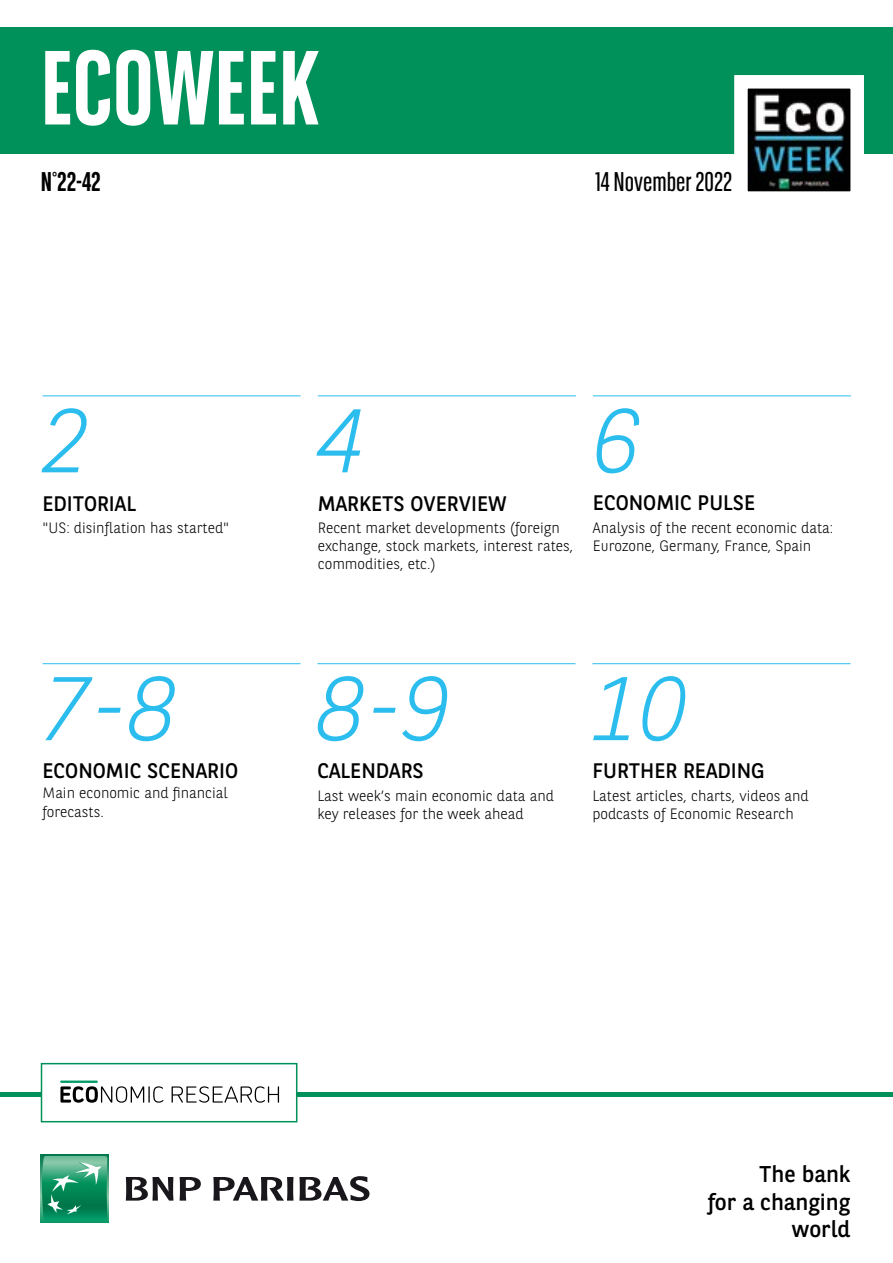
<style>
.page{position:relative;width:893px;height:1263px;background:#fff}
.page>*{position:absolute;margin:0;border:0;box-sizing:border-box;transform-origin:0 0}
.t1{font:700 105px "BNPP Sans Condensed";color:#fff}
.t2{font:italic 300 90px "BNPP Sans";color:#2abdee}
.t3{font:27px "BNPP Sans Condensed";color:#000}
.t4{font:700 27px "BNPP Sans Condensed";color:#000}
.t5{font:22.8px/27.3px "BNPP Sans";color:#000;text-align:right}
.t6{font:21px "BNPP Sans";color:#000}
.t7{font:300 15px/18px "BNPP Sans";color:#000}
</style>
<div class="page">
<div style="left:1px;top:27px;width:892px;height:127px;background:#00915b"></div>
<hr style="left:0;top:1093px;width:893px;height:4px;background:#00915b">
<svg style="left:41px;top:1155px;width:68px;height:68px"></svg>
<svg style="left:42px;top:1156px;width:65px;height:64px;background:#35a178"></svg>
<svg style="left:126px;top:1177px;width:47px;height:23px"></svg>
<svg style="left:180px;top:1177px;width:21px;height:23px"></svg>
<svg style="left:213px;top:1176px;width:156px;height:25px"></svg>
<svg style="left:734px;top:75px;width:130px;height:117px;background:#707a7c"></svg>
<div style="left:41px;top:1063px;width:256px;height:59px;background:#fff;border:2px solid #00915b"></div>
<svg style="left:172px;top:1086px;width:107px;height:17px"></svg>
<svg style="left:60px;top:1080px;width:103px;height:23px"></svg>
<hr style="left:42px;top:395px;width:258px;height:1px;background:#2abdee">
<hr style="left:42px;top:663px;width:258px;height:1px;background:#2abdee">
<hr style="left:317px;top:663px;width:258px;height:1px;background:#2abdee">
<hr style="left:592px;top:663px;width:258px;height:1px;background:#2abdee">
<hr style="left:318px;top:395px;width:258px;height:1px;background:#2abdee">
<hr style="left:593px;top:395px;width:258px;height:1px;background:#2abdee">
<h1 class="t1" style="left:41px;top:27px;width:280px">ECOWEEK</h1>
<h3 class="t4" style="left:41px;top:166px;width:62px">N°22-42</h3>
<h3 class="t3" style="left:595px;top:165px;width:139px">14 November 2022</h3>
<h2 class="t2" style="left:42px;top:379px;width:49px">2</h2>
<h3 class="t6" style="left:42px;top:489px;width:95px">EDITORIAL</h3>
<p class="t7" style="left:42px;top:518px;width:188px">"US: disinflation has started"</p>
<h2 class="t2" style="left:42px;top:647px;width:136px">7-8</h2>
<h3 class="t6" style="left:42px;top:757px;width:197px">ECONOMIC SCENARIO</h3>
<p class="t7" style="left:42px;top:782px;width:187px;line-height:19.2px">Main economic and financial forecasts.</p>
<h2 class="t2" style="left:318px;top:379px;width:49px">4</h2>
<h3 class="t6" style="left:318px;top:489px;width:190px">MARKETS OVERVIEW</h3>
<p class="t7" style="left:318px;top:518px;width:257px">Recent market developments (foreign exchange, stock markets, interest rates, commodities, etc.)</p>
<h2 class="t2" style="left:593px;top:379px;width:49px">6</h2>
<h3 class="t6" style="left:593px;top:489px;width:164px">ECONOMIC PULSE</h3>
<p class="t7" style="left:593px;top:518px;width:242px">Analysis of the recent economic data:<br>Eurozone, Germany, France, Spain</p>
<h2 class="t2" style="left:317px;top:647px;width:136px">8-9</h2>
<h3 class="t6" style="left:317px;top:757px;width:108px">CALENDARS</h3>
<p class="t7" style="left:317px;top:786px;width:238px">Last week’s main economic data and key releases for the week ahead</p>
<h2 class="t2" style="left:592px;top:647px;width:97px">10</h2>
<h3 class="t6" style="left:592px;top:757px;width:174px">FURTHER READING</h3>
<p class="t7" style="left:592px;top:786px;width:218px">Latest articles, charts, videos and podcasts of Economic Research</p>
<h3 class="t5" style="left:708px;top:1160px;width:144px">The bank<br>for a changing world</h3>
</div>
